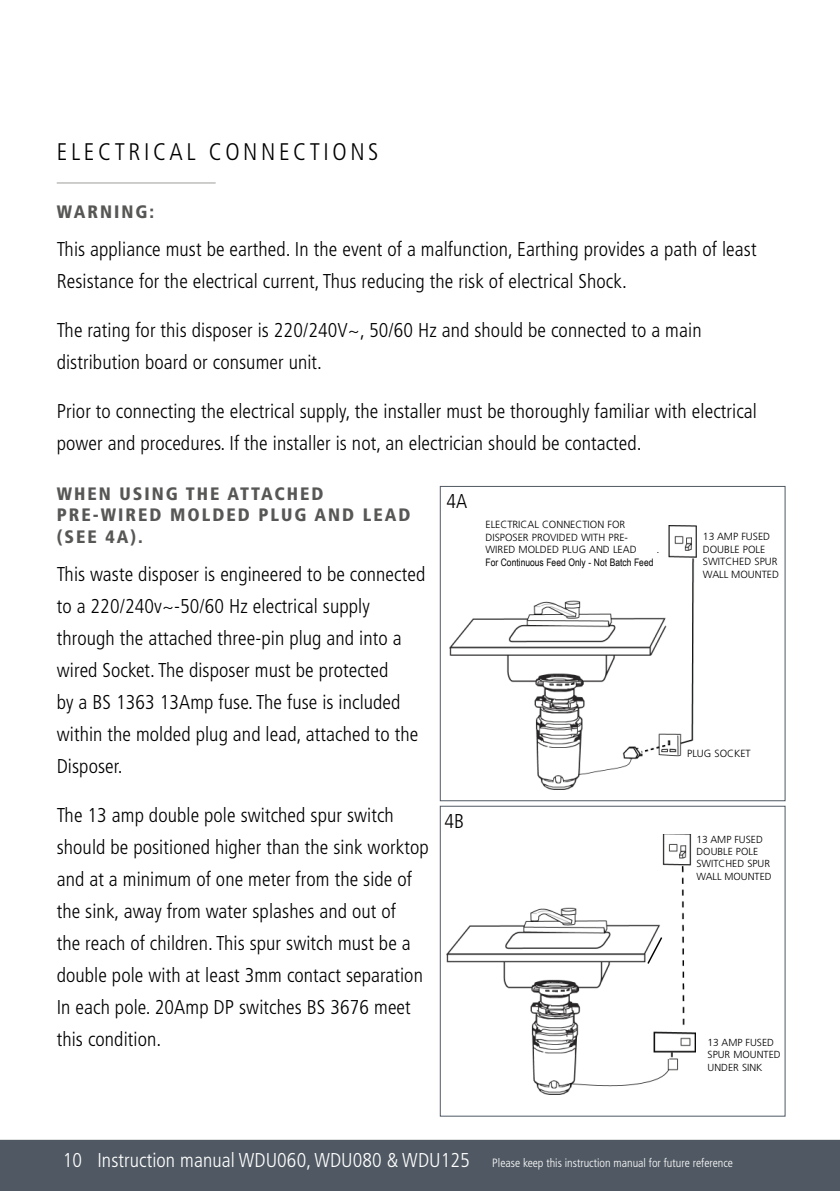
<style>
.page{position:relative;width:840px;height:1191px;background:#fff}
.page>*{position:absolute;margin:0;border:0;box-sizing:border-box;transform-origin:0 0}
.t1{font:300 condensed 24px "Frutiger";letter-spacing:.15em;color:#000}
.t2{font:300 condensed 20px/32px "Frutiger";letter-spacing:.005em;color:#000}
.t3{font:900 condensed 18px/21.6px "Frutiger";letter-spacing:.11em;color:#575756}
.t4{font:300 condensed 12px "Frutiger";color:#fff}
.t5{font:300 10.4px/12.4px "Frutiger";color:#000}
.t6{font:10.4px "Arial Narrow";color:#000}
.t7{font:300 10.2px/12.2px "Frutiger";color:#000}
.s1{font-size:20px}
</style>
<div class="page">
<div style="left:0;top:1139px;width:839px;height:52px;background:#505963"></div>
<hr style="left:57px;top:182px;width:158px;height:1px;background:#9d9d9c">
<img style="left:449px;top:526px;width:247px;height:264px">
<div style="left:440px;top:486px;width:344px;height:315px;border:1px solid #505963"></div>
<img style="left:446px;top:834px;width:248px;height:260px">
<svg style="left:645px;top:935px;width:18px;height:30px"></svg>
<div style="left:440px;top:806px;width:344px;height:310px;border:1px solid #505963"></div>
<p class="t1" style="left:57px;top:141px;width:323px">ELECTRICAL CONNECTIONS</p>
<p class="t3" style="left:57px;top:202px;width:99px">WARNING:</p>
<p class="t2" style="left:57px;top:235px;width:701px">This appliance must be earthed. In the event of a malfunction, Earthing provides a path of least<br>Resistance for the electrical current, Thus reducing the risk of electrical Shock.</p>
<p class="t2" style="left:57px;top:316px;width:646px">The rating for this disposer is 220/240V~, 50/60 Hz and should be connected to a main distribution board or consumer unit.</p>
<p class="t2" style="left:57px;top:397px;width:701px">Prior to connecting the electrical supply, the installer must be thoroughly familiar with electrical power and procedures. If the installer is not, an electrician should be contacted.</p>
<p class="t3" style="left:57px;top:483px;width:355px">WHEN USING THE ATTACHED<br>PRE-WIRED MOLDED PLUG AND LEAD (SEE 4A).</p>
<p class="t2" style="left:57px;top:559px;width:370px">This waste disposer is engineered to be connected to a 220/240v~-50/60 Hz electrical supply through the attached three-pin plug and into a wired Socket. The disposer must be protected<br>by a BS 1363 13Amp fuse. The fuse is included within the molded plug and lead, attached to the Disposer.</p>
<p class="t2" style="left:57px;top:800px;width:373px">The 13 amp double pole switched spur switch should be positioned higher than the sink worktop and at a minimum of one meter from the side of the sink, away from water splashes and out of<br>the reach of children. This spur switch must be a double pole with at least 3mm contact separation In each pole. 20Amp DP switches BS 3676 meet this condition.</p>
<p class="t2" style="left:446px;top:487px;width:22px">4A</p>
<p class="t2" style="left:444px;top:807px;width:21px">4B</p>
<p class="t5" style="left:485px;top:519px;width:152px">ELECTRICAL CONNECTION FOR<br>DISPOSER PROVIDED WITH PRE-<br>WIRED MOLDED PLUG AND LEAD</p>
<p class="t6" style="left:656px;top:545px;width:4px">.</p>
<p class="t6" style="left:485px;top:558px;width:169px">For Continuous Feed Only - Not Batch Feed</p>
<p class="t5" style="left:702px;top:531px;width:78px">13 AMP FUSED<br>DOUBLE POLE<br>SWITCHED SPUR<br>WALL MOUNTED</p>
<p class="t5" style="left:686px;top:747px;width:65px">PLUG SOCKET</p>
<p class="t7" style="left:696px;top:834px;width:77px">13 AMP FUSED<br>DOUBLE POLE<br>SWITCHED SPUR<br>WALL MOUNTED</p>
<p class="t7" style="left:707px;top:1037px;width:74px">13 AMP FUSED<br>SPUR MOUNTED<br>UNDER SINK</p>
<p class="t4" style="left:63px;top:1157px;width:671px"><span class="s1">10 Instruction manual WDU060, WDU080 &amp; WDU125</span> Please keep this instruction manual for future reference</p>
</div>
